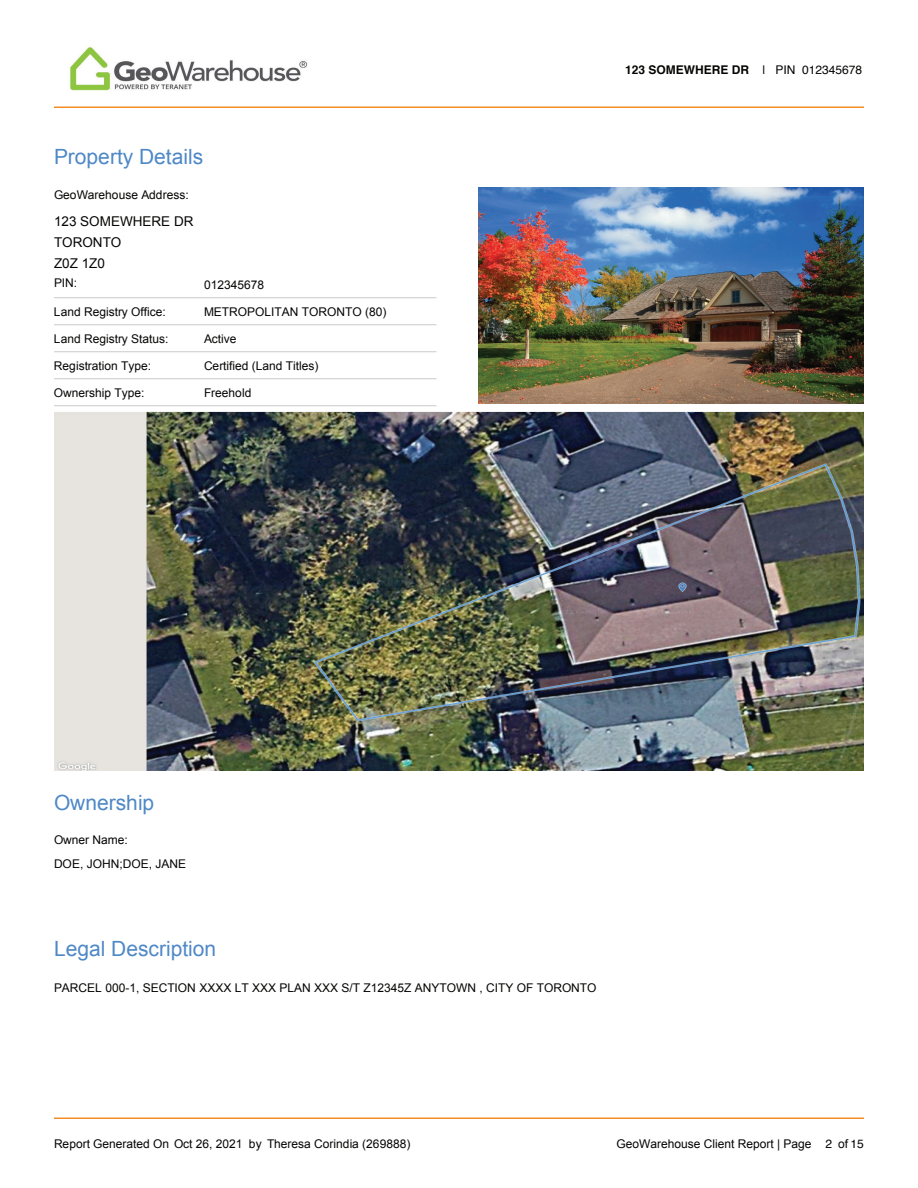
<style>
.page{position:relative;width:918px;height:1188px;background:#fff}
.page>*{position:absolute;margin:0;border:0;box-sizing:border-box;transform-origin:0 0}
.t1{font:21px "Arial";color:#4f88c7}
.t2{font:13.5px/21.1px "Arial";color:#040503}
.t3{font:12px "Arial";color:#040503}
.t4{font:12px/24px "Arial";color:#040503}
.t5{font:700 12px "Helvetica";color:#040503}
.s1{font-style:inherit}
.s2{font-weight:400}
.s3{font-family:"Helvetica"}
</style>
<div class="page">
<hr style="left:54px;top:106px;width:810px;height:2px;background:#f48d25">
<img style="left:70px;top:47px;width:237px;height:44px">
<hr style="left:54px;top:405px;width:382px;height:1px;background:#cbcbcb">
<hr style="left:54px;top:297px;width:382px;height:1px;background:#cbcbcb">
<hr style="left:54px;top:324px;width:382px;height:1px;background:#cbcbcb">
<hr style="left:54px;top:351px;width:382px;height:1px;background:#cbcbcb">
<hr style="left:54px;top:378px;width:382px;height:1px;background:#cbcbcb">
<img style="left:54px;top:411px;width:810px;height:360px">
<hr style="left:54px;top:1118px;width:810px;height:1px;background:#f48d25">
<img style="left:478px;top:188px;width:386px;height:216px">
<h1 class="t1" style="left:54px;top:142px;width:151px">Property Details</h1>
<p class="t3" style="left:54px;top:186px;width:136px">GeoWarehouse Address:</p>
<p class="t2" style="left:54px;top:210px;width:141px">123 SOMEWHERE <span class="s1">DR<br>TORONTO</span></p>
<p class="t2" style="left:54px;top:253px;width:53px">Z0Z 1Z0</p>
<p class="t3" style="left:54px;top:275px;width:25px">PIN:</p>
<p class="t4" style="left:204px;top:273px;width:62px"><span class="s1">0</span>12345678</p>
<p class="t3" style="left:204px;top:303px;width:184px">METROPOLITAN TORONTO (80)</p>
<p class="t3" style="left:204px;top:330px;width:34px">Active</p>
<p class="t3" style="left:204px;top:357px;width:116px">Certified (Land Titles)</p>
<p class="t3" style="left:204px;top:384px;width:49px">Freehold</p>
<p class="t3" style="left:54px;top:303px;width:113px">Land Registry Office:</p>
<p class="t3" style="left:54px;top:330px;width:116px">Land Registry Status:</p>
<p class="t3" style="left:54px;top:357px;width:99px">Registration Type:</p>
<p class="t3" style="left:54px;top:384px;width:92px">Ownership Type:</p>
<p class="t5" style="left:625px;top:60px;width:238px">123 SOMEWHERE DR <span class="s2">| PIN 012345678</span></p>
<h1 class="t1" style="left:54px;top:788px;width:102px">Ownership</h1>
<p class="t4" style="left:54px;top:828px;width:134px"><span class="s1">Owner Name:<br></span>DOE, JOHN<span class="s1">;</span>DOE, JANE</p>
<h1 class="t1" style="left:54px;top:934px;width:164px">Legal Description</h1>
<p class="t3" style="left:54px;top:980px;width:544px">PARCEL <span class="s1">000-1</span>, SECTION <span class="s1">XXXX</span> LT <span class="s1">XXX</span> PLAN <span class="s1">XXX</span> S/T <span class="s1">Z12345Z ANYTOWN</span> , CITY OF TORONTO</p>
<p class="t3" style="left:54px;top:1136px;width:358px">Report Generated On Oct 26, 2021 by Theresa Corindia (269888)</p>
<p class="t3" style="left:616px;top:1136px;width:249px">GeoWarehouse Client Report | Page <span class="s3">2</span> of <span class="s3">15</span></p>
</div>
